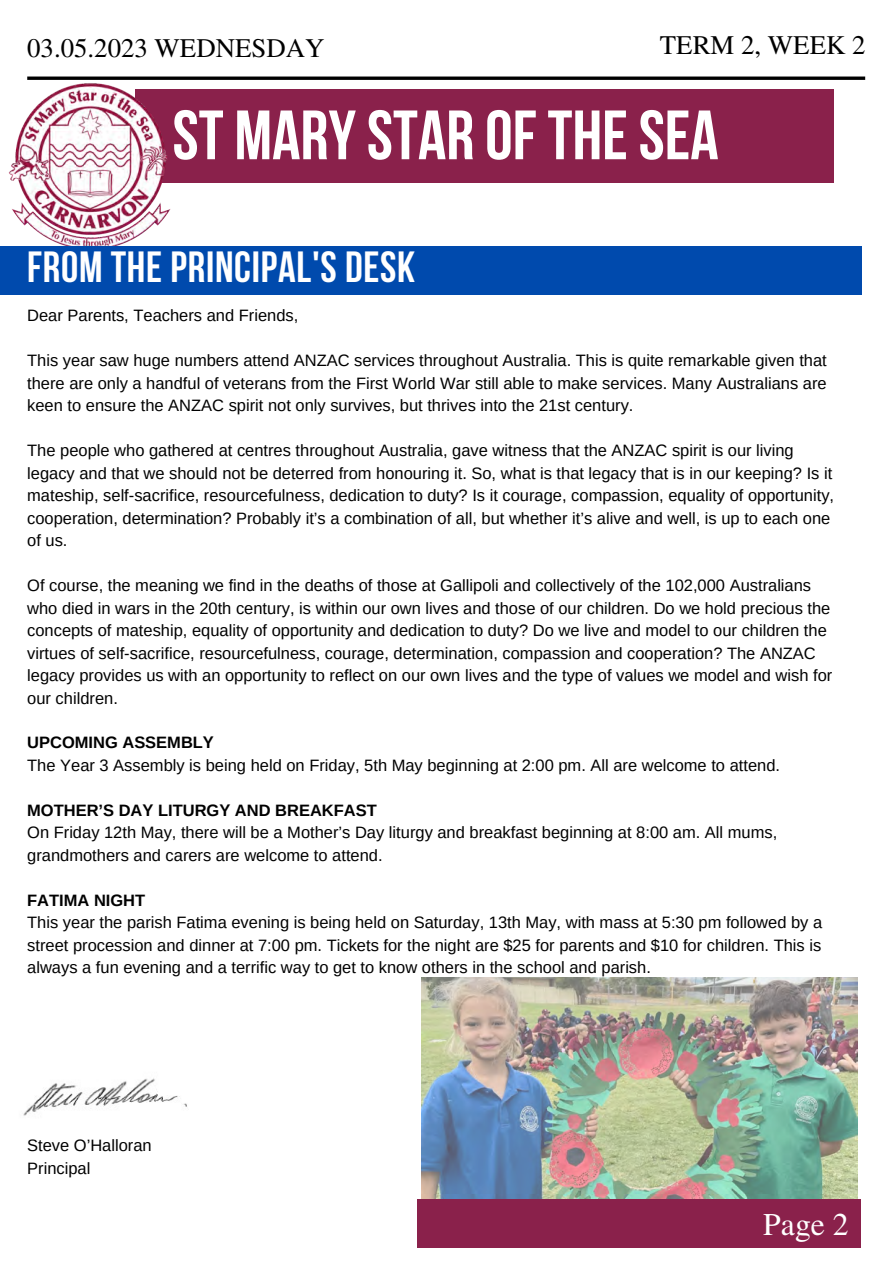
<style>
.page{position:relative;width:893px;height:1264px;background:#fff}
.page>*{position:absolute;margin:0;border:0;box-sizing:border-box;transform-origin:0 0}
.t1{font:69.6px "Bebas Neue Cyrillic";color:#fff}
.t2{font:700 43.5px "Bebas Neue";letter-spacing:.015em;color:#fff}
.t3{font:31.65px "Te X Gyre Termes";color:#fff}
.t4{font:26.85px "Te X Gyre Termes";color:#000}
.t5{font:16.5px/22.5px "Arimo";color:#000}
.t6{font:700 16.5px "Arimo";color:#000}
</style>
<div class="page">
<div style="left:135px;top:89px;width:698px;height:94px;background:#8a214b"></div>
<svg style="left:27px;top:76px;width:838px;height:4px;background:#272727"></svg>
<img style="left:421px;top:977px;width:436px;height:222px">
<div style="left:417px;top:1199px;width:443px;height:49px;background:#8a214b"></div>
<img style="left:8px;top:83px;width:163px;height:163px">
<div style="left:0;top:246px;width:861px;height:49px;background:#004aad"></div>
<img style="left:23px;top:1078px;width:164px;height:38px">
<h3 class="t4" style="left:27px;top:29px;width:299px">03.05.2023 WEDNESDAY</h3>
<h3 class="t4" style="left:660px;top:26px;width:207px">TERM 2, WEEK 2</h3>
<h1 class="t1" style="left:172px;top:107px;width:547px">ST MARY STAR OF THE SEA</h1>
<h2 class="t2" style="left:27px;top:249px;width:389px">FROM THE PRINCIPAL'S DESK</h2>
<p class="t5" style="left:27px;top:304px;width:272px">Dear Parents, Teachers and Friends,</p>
<p class="t5" style="left:27px;top:349px;width:801px;text-align:justify">This year saw huge numbers attend ANZAC services throughout Australia. This is quite remarkable given that there are only a handful of veterans from the First World War still able to make services. Many Australians are keen to ensure the ANZAC spirit not only survives, but thrives into the 21st century.</p>
<p class="t5" style="left:27px;top:439px;width:808px">The people who gathered at centres throughout Australia, gave witness that the ANZAC spirit is our living legacy and that we should not be deterred from honouring it. So, what is that legacy that is in our keeping? Is it mateship, self-sacrifice, resourcefulness, dedication to duty? Is it courage, compassion, equality of opportunity, cooperation, determination? Probably it’s a combination of all, but whether it’s alive and well, is up to each one of us.</p>
<p class="t5" style="left:27px;top:574px;width:806px">Of course, the meaning we find in the deaths of those at Gallipoli and collectively of the 102,000 Australians who died in wars in the 20th century, is within our own lives and those of our children. Do we hold precious the concepts of mateship, equality of opportunity and dedication to duty? Do we live and model to our children the virtues of self-sacrifice, resourcefulness, courage, determination, compassion and cooperation? The ANZAC legacy provides us with an opportunity to reflect on our own lives and the type of values we model and wish for our children.</p>
<p class="t6" style="left:27px;top:733px;width:188px">UPCOMING ASSEMBLY</p>
<p class="t5" style="left:27px;top:754px;width:754px">The Year 3 Assembly is being held on Friday, 5th May beginning at 2:00 pm. All are welcome to attend.</p>
<p class="t6" style="left:27px;top:801px;width:351px">MOTHER’S DAY LITURGY AND BREAKFAST</p>
<p class="t5" style="left:27px;top:821px;width:751px">On Friday 12th May, there will be a Mother’s Day liturgy and breakfast beginning at 8:00 am. All mums, grandmothers and carers are welcome to attend.</p>
<p class="t6" style="left:27px;top:891px;width:119px">FATIMA NIGHT</p>
<p class="t5" style="left:27px;top:911px;width:796px;text-align:justify">This year the parish Fatima evening is being held on Saturday, 13th May, with mass at 5:30 pm followed by a street procession and dinner at 7:00 pm. Tickets for the night are $25 for parents and $10 for children. This is always a fun evening and a terrific way to get to know others in the school and parish.</p>
<p class="t5" style="left:27px;top:1134px;width:126px">Steve O’Halloran<br>Principal</p>
<h3 class="t3" style="left:763px;top:1201px;width:87px">Page 2</h3>
</div>
